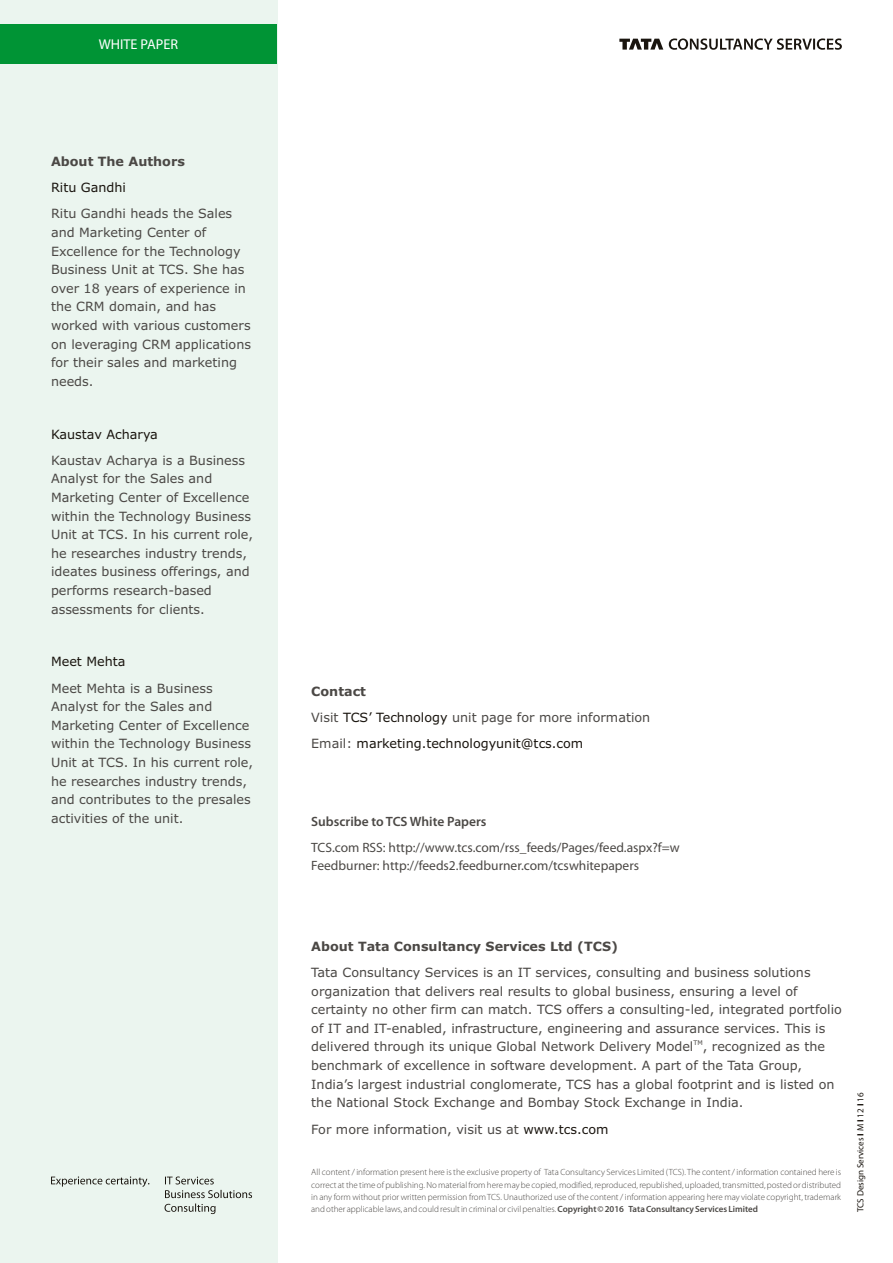
<style>
.page{position:relative;width:893px;height:1263px;background:#fff}
.page>*{position:absolute;margin:0;border:0;box-sizing:border-box;transform-origin:0 0}
.t1{font:14.25px "Myriad Pro";color:#fff}
.t2{font:13.5px/18.3px "Myriad Pro";color:#4b4845}
.t3{font:600 13.5px "Myriad Pro";color:#4b4845}
.t4{font:12.75px/18.6px "Verdana";color:#4b4845}
.t5{font:12.75px/26.4px "Verdana";color:#1a150f}
.t6{font:700 12.75px "Verdana";color:#4b4845}
.t7{font:300 9px/12.3px "Myriad Pro";color:#4b4845;text-align:justify}
.t8{font:9px "Myriad Pro";color:#1a150f}
.t9{font:6.3px "Verdana";color:#4b4845}
.s1{font-weight:700;color:#4b4845}
.s2{color:#4b4845}
.s3{color:#1a150f}
.s4{font-weight:600}
.s5{font-weight:700}
</style>
<div class="page">
<div style="left:0;top:0;width:277px;height:1263px;background:#ebf5ef"></div>
<svg style="left:619px;top:39px;width:44px;height:11px"></svg>
<svg style="left:669px;top:38px;width:173px;height:12px"></svg>
<svg style="left:51px;top:1176px;width:98px;height:11px"></svg>
<svg style="left:165px;top:1176px;width:87px;height:38px"></svg>
<div style="left:0;top:24px;width:277px;height:40px;background:#009435"></div>
<p class="t1" style="left:99px;top:38px;width:81px">WHITE PAPER</p>
<p class="t6" style="left:51px;top:156px;width:135px">About The Authors</p>
<p class="t5" style="left:51px;top:175px;width:77px">Ritu Gandhi</p>
<p class="t4" style="left:51px;top:206px;width:202px">Ritu Gandhi heads the Sales and Marketing Center of<br>Excellence for the Technology<br>Business Unit at TCS. She has over 18 years of experience in the CRM domain, and has worked with various customers on leveraging CRM applications for their sales and marketing needs.</p>
<p class="t5" style="left:51px;top:422px;width:108px">Kaustav Acharya</p>
<p class="t4" style="left:51px;top:452px;width:204px">Kaustav Acharya is a Business<br>Analyst for the Sales and<br>Marketing Center of Excellence within the Technology Business<br>Unit at TCS. In his current role, he researches industry trends, ideates business offerings, and performs research-based assessments for clients.</p>
<p class="t5" style="left:51px;top:649px;width:76px">Meet Mehta</p>
<p class="t4" style="left:51px;top:680px;width:204px">Meet Mehta is a Business<br>Analyst for the Sales and<br>Marketing Center of Excellence within the Technology Business<br>Unit at TCS. In his current role, he researches industry trends, and contributes to the presales activities of the unit.</p>
<p class="t5" style="left:311px;top:679px;width:341px"><span class="s1">Contact<br></span><span class="s2">Visit</span> TCS’ Technology <span class="s2">unit page for more information<br>Email:</span> marketing.technologyunit@tcs.com</p>
<p class="t3" style="left:311px;top:816px;width:177px">Subscribe to TCS White Papers</p>
<p class="t2" style="left:311px;top:839px;width:370px">TCS.com RSS: http://www.tcs.com/rss_feeds/Pages/feed.aspx?f=w<br>Feedburner: http://feeds2.feedburner.com/tcswhitepapers</p>
<p class="t6" style="left:311px;top:941px;width:308px">About Tata Consultancy Services Ltd (TCS)</p>
<p class="t4" style="left:311px;top:964px;width:532px">Tata Consultancy Services is an IT services, consulting and business solutions organization that delivers real results to global business, ensuring a level of certainty no other firm can match. TCS offers a consulting-led, integrated portfolio of IT and IT-enabled, infrastructure, engineering and assurance services. This is</p>
<p class="t9" style="left:693px;top:1040px;width:11px">TM</p>
<p class="t4" style="left:311px;top:1038px;width:525px">delivered through its unique Global Network Delivery Model , recognized as the benchmark of excellence in software development. A part of the Tata Group, India’s largest industrial conglomerate, TCS has a global footprint and is listed on the National Stock Exchange and Bombay Stock Exchange in India.</p>
<p class="t4" style="left:311px;top:1121px;width:299px">For more information, visit us at <span class="s3">www.tcs.com</span></p>
<p class="t7" style="left:311px;top:1167px;width:531px">All content / information present here is the exclusive property of Tata Consultancy Services Limited (TCS). The content / information contained here is correct at the time of publishing. No material from here may be copied, modified, reproduced, republished, uploaded, transmitted, posted or distributed in any form without prior written permission from TCS. Unauthorized use of the content / information appearing here may violate copyright, trademark and other applicable laws, and could result in criminal or civil penalties.<span class="s4">Copyright © 2016 Tata Consultancy Services Limited</span></p>
<p class="t8" style="left:857px;top:1212px;width:121px;rotate:-90deg">TCS Design Services <span class="s5">I</span> M <span class="s5">I</span> 12 <span class="s5">I</span> 16</p>
</div>
